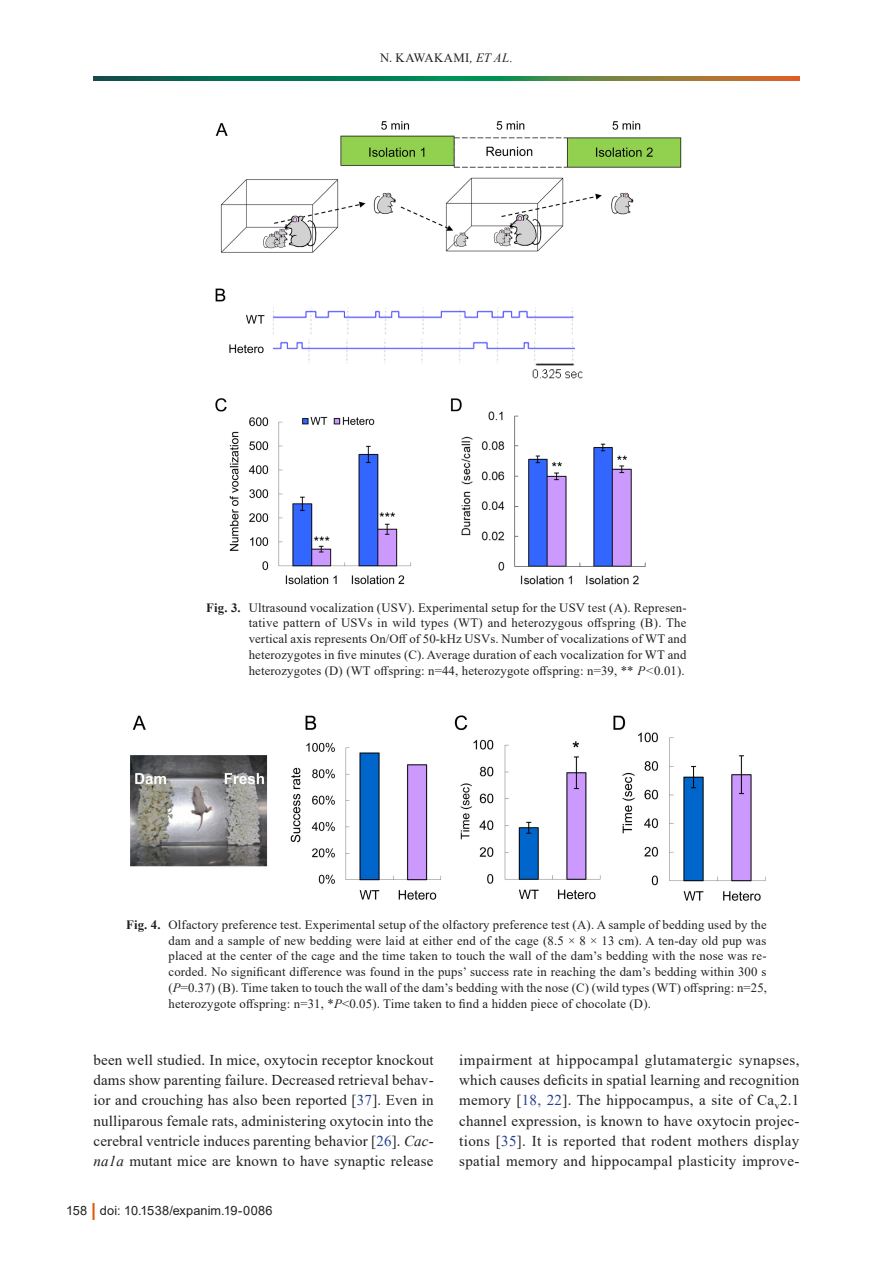
<style>
.page{position:relative;width:893px;height:1263px;background:#fff}
.page>*{position:absolute;margin:0;border:0;box-sizing:border-box;transform-origin:0 0}
.t1{font:15px/20.2px "Times New Roman";letter-spacing:.01em;color:#231f20;text-align:justify}
.t2{font:12.75px/15.8px "Times New Roman";letter-spacing:.01em;color:#231f20;text-align:justify}
.t3{font:12.75px "Arial";letter-spacing:.01em;color:#231f20}
.t4{font:12.75px "Times New Roman";letter-spacing:.035em;color:#231f20}
.s1{font-style:italic}
.s2{font-weight:700}
.s3{color:#253f8e}
.s4{font-weight:700;font-size:18px;color:#e15400}
</style>
<div class="page">
<svg style="left:94px;top:77px;width:705px;height:4px;background:#3a784a"></svg>
<img style="left:215px;top:121px;width:467px;height:463px">
<img style="left:130px;top:715px;width:636px;height:186px">
<p class="t4" style="left:380px;top:48px;width:134px">N. KAWAKAMI<span class="s1">, ET AL.</span></p>
<p class="t2" style="left:249px;top:599px;width:440px;text-indent:-42px"><span class="s2">Fig. 3.</span> Ultrasound vocalization (USV). Experimental setup for the USV test (A). Represen&shy;tative pattern of USVs in wild types (WT) and heterozygous offspring (B). The vertical axis represents On/Off of 50-kHz USVs. Number of vocalizations of WT and heterozygotes in five minutes (C). Average duration of each vocalization for WT and heterozygotes (D) (WT offspring: n=44, heterozygote offspring: n=39, ** <span class="s1">P&lt;</span>0.01).</p>
<p class="t2" style="left:169px;top:916px;width:600px;text-indent:-42px"><span class="s2">Fig. 4.</span> O lfactory preference test. Experimental setup of the olfactory preference test (A). A sample of bedding used by the dam and a sample of new bedding were laid at either end of the cage (8.5 × 8 × 13 cm). A ten-day old pup was placed at the center of the cage and the time taken to touch the wall of the dam’s bedding with the nose was re&shy;corded. No significant difference was found in the pups’ success rate in reaching the dam’s bedding within 300 s (<span class="s1">P</span>=0.37) (B). Time taken to touch the wall of the dam’s bedding with the nose (C) (wild types (WT) offspring: n=25, heterozygote offspring: n=31, *<span class="s1">P</span>&lt;0.05). Time taken to find a hidden piece of chocolate (D).</p>
<p class="t1" style="left:94px;top:1049px;width:342px">been well studied. In mice, oxytocin receptor knockout dams show parenting failure. Decreased retrieval behav&shy;ior and crouching has also been reported [<span class="s3">37</span>]. Even in nulliparous female rats, administering oxytocin into the cerebral ventricle induces parenting behavior [<span class="s3">26</span>]. <span class="s1">Cac&shy;na1a</span> mutant mice are known to have synaptic release</p>
<p class="t1" style="left:459px;top:1049px;width:342px">impairment at hippocampal glutamatergic synapses, which causes deficits in spatial learning and recognition memory [<span class="s3">18, 22</span>]. The hippocampus, a site of Ca<sub>v</sub>2.1 channel expression, is known to have oxytocin projec&shy;tions [<span class="s3">35</span>]. It is reported that rodent mothers display spatial memory and hippocampal plasticity improve-</p>
<p class="t3" style="left:66px;top:1202px;width:208px">158 <span class="s4">|</span> doi: 10.1538/expanim.19-0086</p>
</div>
